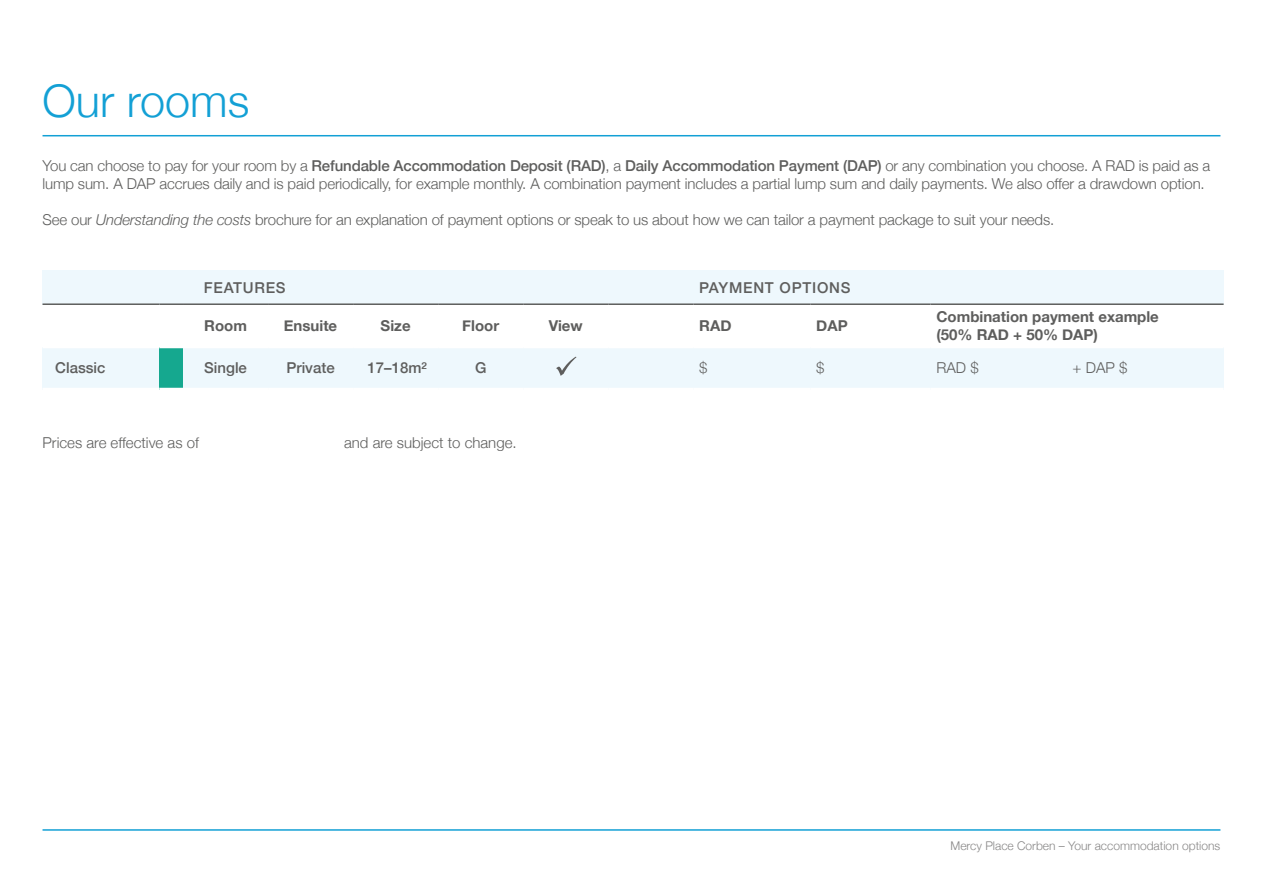
<style>
.page{position:relative;width:1263px;height:893px;background:#fff}
.page>*{position:absolute;margin:0;border:0;box-sizing:border-box;transform-origin:0 0}
.t1{font:300 45px "Helvetica Neue";color:#13a0d5}
.t2{font:300 15px/18px "Helvetica Neue";letter-spacing:-.01em;color:#5e5e5d}
.t3{font:700 15px/18px "Helvetica Neue";color:#5e5e5d}
.t4{font:500 15px "Helvetica Neue";color:#5e5e5d}
.t5{font:500 15px "Helvetica Neue";letter-spacing:.05em;color:#5e5e5d}
.t6{font:300 12px "Helvetica Neue";color:#888787}
.s1{font-weight:500}
.s2{font-style:italic}
</style>
<div class="page">
<hr style="left:43px;top:135px;width:1177px;height:1px;background:#13a0d5">
<div style="left:930px;top:347px;width:293px;height:42px;background:#eef8fd"></div>
<div style="left:810px;top:347px;width:120px;height:42px;background:#eef8fd"></div>
<div style="left:693px;top:347px;width:117px;height:42px;background:#eef8fd"></div>
<div style="left:608px;top:347px;width:85px;height:42px;background:#eef8fd"></div>
<div style="left:523px;top:347px;width:85px;height:42px;background:#eef8fd"></div>
<div style="left:438px;top:347px;width:85px;height:42px;background:#eef8fd"></div>
<div style="left:353px;top:347px;width:85px;height:42px;background:#eef8fd"></div>
<div style="left:268px;top:347px;width:85px;height:42px;background:#eef8fd"></div>
<div style="left:183px;top:347px;width:85px;height:42px;background:#eef8fd"></div>
<div style="left:43px;top:347px;width:117px;height:42px;background:#eef8fd"></div>
<div style="left:693px;top:270px;width:530px;height:34px;background:#eef8fd"></div>
<div style="left:183px;top:270px;width:510px;height:34px;background:#eef8fd"></div>
<div style="left:160px;top:270px;width:23px;height:34px;background:#eef8fd"></div>
<div style="left:43px;top:270px;width:117px;height:34px;background:#eef8fd"></div>
<div style="left:160px;top:347px;width:23px;height:42px;background:#15a88f"></div>
<hr style="left:43px;top:345px;width:117px;height:3px;background:#fff">
<hr style="left:160px;top:345px;width:23px;height:3px;background:#fff">
<hr style="left:183px;top:345px;width:85px;height:3px;background:#fff">
<hr style="left:268px;top:345px;width:85px;height:3px;background:#fff">
<hr style="left:353px;top:345px;width:85px;height:3px;background:#fff">
<hr style="left:438px;top:345px;width:85px;height:3px;background:#fff">
<hr style="left:523px;top:345px;width:85px;height:3px;background:#fff">
<hr style="left:608px;top:345px;width:85px;height:3px;background:#fff">
<hr style="left:693px;top:345px;width:117px;height:3px;background:#fff">
<hr style="left:810px;top:345px;width:120px;height:3px;background:#fff">
<hr style="left:930px;top:345px;width:293px;height:3px;background:#fff">
<hr style="left:43px;top:388px;width:117px;height:3px;background:#fff">
<hr style="left:160px;top:388px;width:23px;height:3px;background:#fff">
<hr style="left:183px;top:388px;width:85px;height:3px;background:#fff">
<hr style="left:268px;top:388px;width:85px;height:3px;background:#fff">
<hr style="left:353px;top:388px;width:85px;height:3px;background:#fff">
<hr style="left:438px;top:388px;width:85px;height:3px;background:#fff">
<hr style="left:523px;top:388px;width:85px;height:3px;background:#fff">
<hr style="left:608px;top:388px;width:85px;height:3px;background:#fff">
<hr style="left:693px;top:388px;width:117px;height:3px;background:#fff">
<hr style="left:810px;top:388px;width:120px;height:3px;background:#fff">
<hr style="left:930px;top:388px;width:293px;height:3px;background:#fff">
<hr style="left:43px;top:303px;width:117px;height:2px;background:#5e5e5d">
<hr style="left:160px;top:303px;width:23px;height:2px;background:#5e5e5d">
<hr style="left:183px;top:303px;width:85px;height:2px;background:#5e5e5d">
<hr style="left:268px;top:303px;width:85px;height:2px;background:#5e5e5d">
<hr style="left:353px;top:303px;width:85px;height:2px;background:#5e5e5d">
<hr style="left:438px;top:303px;width:85px;height:2px;background:#5e5e5d">
<hr style="left:523px;top:303px;width:85px;height:2px;background:#5e5e5d">
<hr style="left:608px;top:303px;width:85px;height:2px;background:#5e5e5d">
<hr style="left:693px;top:303px;width:117px;height:2px;background:#5e5e5d">
<hr style="left:810px;top:303px;width:120px;height:2px;background:#5e5e5d">
<hr style="left:930px;top:303px;width:293px;height:2px;background:#5e5e5d">
<svg style="left:556px;top:357px;width:20px;height:19px"></svg>
<hr style="left:43px;top:829px;width:1177px;height:2px;background:#13a0d5">
<h1 class="t1" style="left:43px;top:65px;width:208px">Our rooms</h1>
<p class="t2" style="left:43px;top:155px;width:1169px">You can choose to pay for your room by a <span class="s1">Refundable Accommodation Deposit (RAD)</span>, a <span class="s1">Daily Accommodation Payment (DAP)</span> or any combination you choose. A RAD is paid as a lump sum. A DAP accrues daily and is paid periodically, for example monthly. A combination payment includes a partial lump sum and daily payments. We also offer a drawdown option.</p>
<p class="t2" style="left:43px;top:209px;width:1013px">See our <span class="s2">Understanding the costs</span> brochure for an explanation of payment options or speak to us about how we can tailor a payment package to suit your needs.</p>
<p class="t5" style="left:204px;top:275px;width:83px">FEATURES</p>
<p class="t5" style="left:699px;top:275px;width:153px">PAYMENT OPTIONS</p>
<p class="t3" style="left:204px;top:317px;width:44px">Room</p>
<p class="t3" style="left:284px;top:317px;width:55px">Ensuite</p>
<p class="t3" style="left:381px;top:317px;width:31px">Size</p>
<p class="t3" style="left:462px;top:317px;width:38px">Floor</p>
<p class="t3" style="left:549px;top:317px;width:36px">View</p>
<p class="t3" style="left:699px;top:317px;width:34px">RAD</p>
<p class="t3" style="left:816px;top:317px;width:33px">DAP</p>
<p class="t3" style="left:936px;top:308px;width:224px">Combination payment example (50% RAD + 50% DAP)</p>
<p class="t4" style="left:55px;top:356px;width:52px">Classic</p>
<p class="t4" style="left:204px;top:356px;width:44px">Single</p>
<p class="t4" style="left:286px;top:356px;width:50px">Private</p>
<p class="t4" style="left:367px;top:356px;width:61px">17–18m²</p>
<p class="t4" style="left:475px;top:356px;width:13px">G</p>
<p class="t2" style="left:699px;top:358px;width:10px">$</p>
<p class="t2" style="left:816px;top:358px;width:10px">$</p>
<p class="t2" style="left:936px;top:358px;width:44px">RAD $</p>
<p class="t2" style="left:1072px;top:358px;width:56px">+ DAP $</p>
<p class="t2" style="left:43px;top:433px;width:158px">Prices are effective as of</p>
<p class="t2" style="left:344px;top:433px;width:174px">and are subject to change.</p>
<p class="t6" style="left:950px;top:836px;width:271px">Mercy Place Corben – Your accommodation options</p>
</div>
